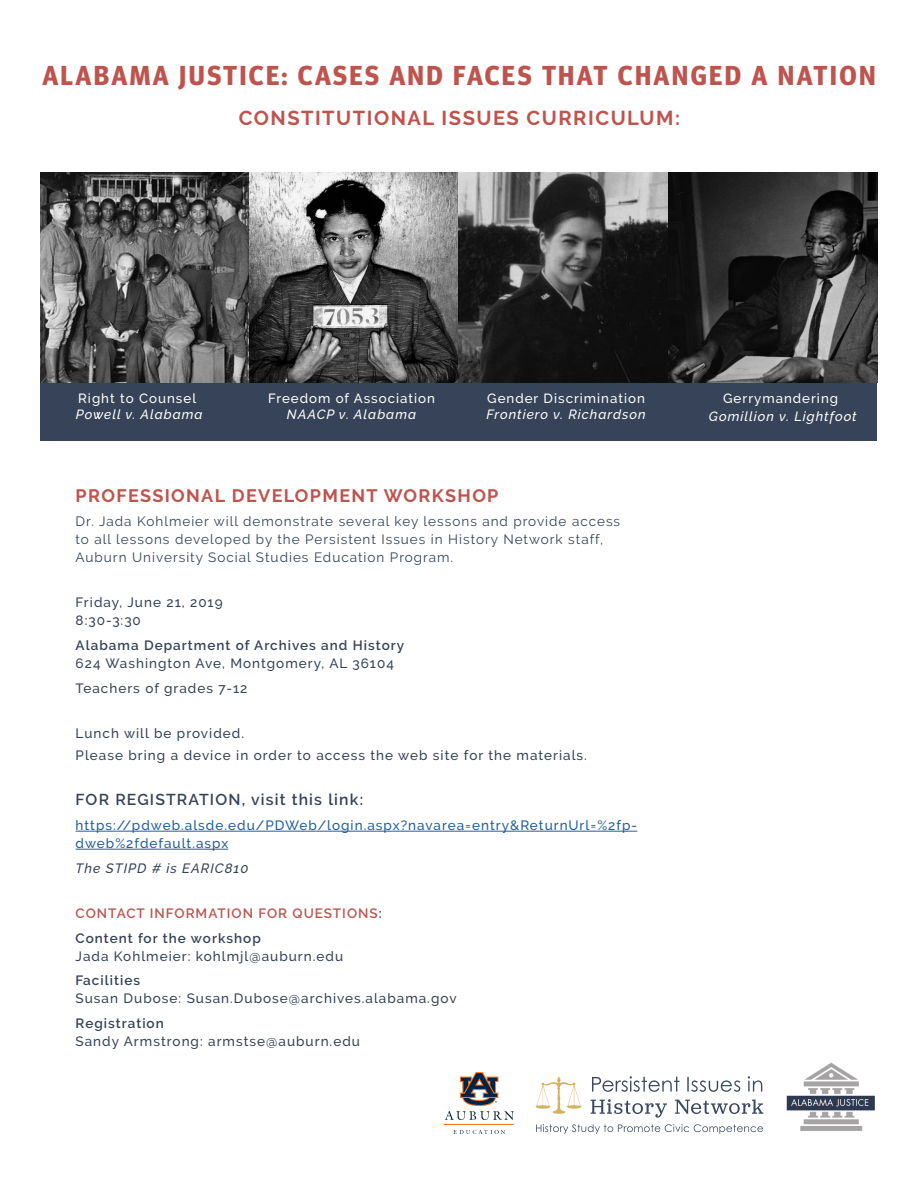
<style>
.page{position:relative;width:918px;height:1188px;background:#fff}
.page>*{position:absolute;margin:0;border:0;box-sizing:border-box;transform-origin:0 0}
.t1{font:700 27.45px "Meta Headline Pro";letter-spacing:.085em;color:#be544d}
.t2{font:700 20.1px "Raleway";letter-spacing:.075em;color:#be544d}
.t3{font:700 18px "Raleway";letter-spacing:.075em;color:#be544d}
.t4{font:600 15.75px "Raleway";letter-spacing:.075em;color:#364358}
.t5{font:500 13.5px/24.8px "Raleway";letter-spacing:.075em;color:#364358}
.t6{font:13.5px/18px "Raleway";letter-spacing:.075em;color:#364358}
.t7{font:500 13.5px/18px "Raleway";letter-spacing:.075em;color:#215e9e}
.t8{font:600 13.5px/18px "Raleway";letter-spacing:.075em;color:#364358}
.t9{font:600 13.5px/24.8px "Raleway";letter-spacing:.075em;color:#be544d}
.t10{font:italic 500 13.5px "Raleway";letter-spacing:.075em;color:#364358}
.t11{font:italic 500 13.35px "Raleway";letter-spacing:.075em;color:#fff}
.t12{font:500 13.35px "Raleway";letter-spacing:.075em;color:#fff}
.s1{font-weight:500}
.s2{color:#364358}
.s3{font-weight:600}
</style>
<div class="page">
<hr style="left:76px;top:849px;width:152px;height:1px;background:#215e9e">
<hr style="left:76px;top:831px;width:561px;height:1px;background:#215e9e">
<div style="left:40px;top:381px;width:838px;height:60px;background:#364358"></div>
<img style="left:40px;top:172px;width:838px;height:210px">
<hr style="left:445px;top:1125px;width:69px;height:1px;background:#ec7624">
<svg style="left:453px;top:1130px;width:52px;height:4px"></svg>
<svg style="left:445px;top:1072px;width:69px;height:48px"></svg>
<svg style="left:536px;top:1076px;width:46px;height:38px"></svg>
<svg style="left:536px;top:1124px;width:227px;height:10px"></svg>
<svg style="left:591px;top:1099px;width:172px;height:19px"></svg>
<svg style="left:592px;top:1076px;width:170px;height:16px"></svg>
<img style="left:786px;top:1062px;width:89px;height:69px">
<h1 class="t1" style="left:42px;top:53px;width:835px">ALABAMA JUSTICE: CASES AND FACES THAT CHANGED A NATION</h1>
<h1 class="t2" style="left:239px;top:107px;width:443px">CONSTITUTIONAL ISSUES CURRICULUM:</h1>
<p class="t12" style="left:78px;top:390px;width:119px">Right to Counsel</p>
<p class="t12" style="left:268px;top:390px;width:169px">Freedom of Association</p>
<p class="t12" style="left:487px;top:390px;width:159px">Gender Discrimination</p>
<p class="t12" style="left:723px;top:390px;width:117px">Gerrymandering</p>
<p class="t11" style="left:76px;top:406px;width:128px">Powell v. Alabama</p>
<p class="t11" style="left:287px;top:406px;width:131px">NAACP v. Alabama</p>
<p class="t11" style="left:487px;top:406px;width:161px">Frontiero v. Richardson</p>
<p class="t11" style="left:709px;top:408px;width:149px">Gomillion v. Lightfoot</p>
<p class="t3" style="left:76px;top:485px;width:424px">PROFESSIONAL DEVELOPMENT WORKSHOP</p>
<p class="t6" style="left:76px;top:513px;width:546px">Dr. Jada Kohlmeier will demonstrate several key lessons and provide access to all lessons developed by the Persistent Issues in History Network staff,<br>Auburn University Social Studies Education Program.</p>
<p class="t5" style="left:76px;top:594px;width:149px;line-height:18px">Friday, June 21, 2019<br>8:30-3:30</p>
<p class="t8" style="left:76px;top:636px;width:330px">Alabama Department of Archives and History<br><span class="s1">624 Washington Ave, Montgomery, AL 36104</span></p>
<p class="t5" style="left:76px;top:676px;width:173px">Teachers of grades 7-12</p>
<p class="t5" style="left:76px;top:722px;width:513px;line-height:22.5px">Lunch will be provided.<br>Please bring a device in order to access the web site for the materials.</p>
<p class="t4" style="left:76px;top:791px;width:289px">FOR REGISTRATION, visit this link:</p>
<p class="t7" style="left:76px;top:816px;width:563px">https://pdweb.alsde.edu/PDWeb/login.aspx?navarea=entry&amp;ReturnUrl=%2fp&shy;dweb%2fdefault.aspx</p>
<p class="t10" style="left:76px;top:860px;width:174px">The STIPD # is EARIC810</p>
<p class="t9" style="left:76px;top:901px;width:308px">CONTACT INFORMATION FOR QUESTIONS<span class="s2">:<br>Content for the workshop</span></p>
<p class="t5" style="left:76px;top:944px;width:269px">Jada Kohlmeier: kohlmjl@auburn.edu<br><span class="s3">Facilities</span></p>
<p class="t5" style="left:76px;top:986px;width:383px">Susan Dubose: Susan.Dubose@archives.alabama.gov<br><span class="s3">Registration</span></p>
<p class="t5" style="left:76px;top:1029px;width:286px">Sandy Armstrong: armstse@auburn.edu</p>
</div>
